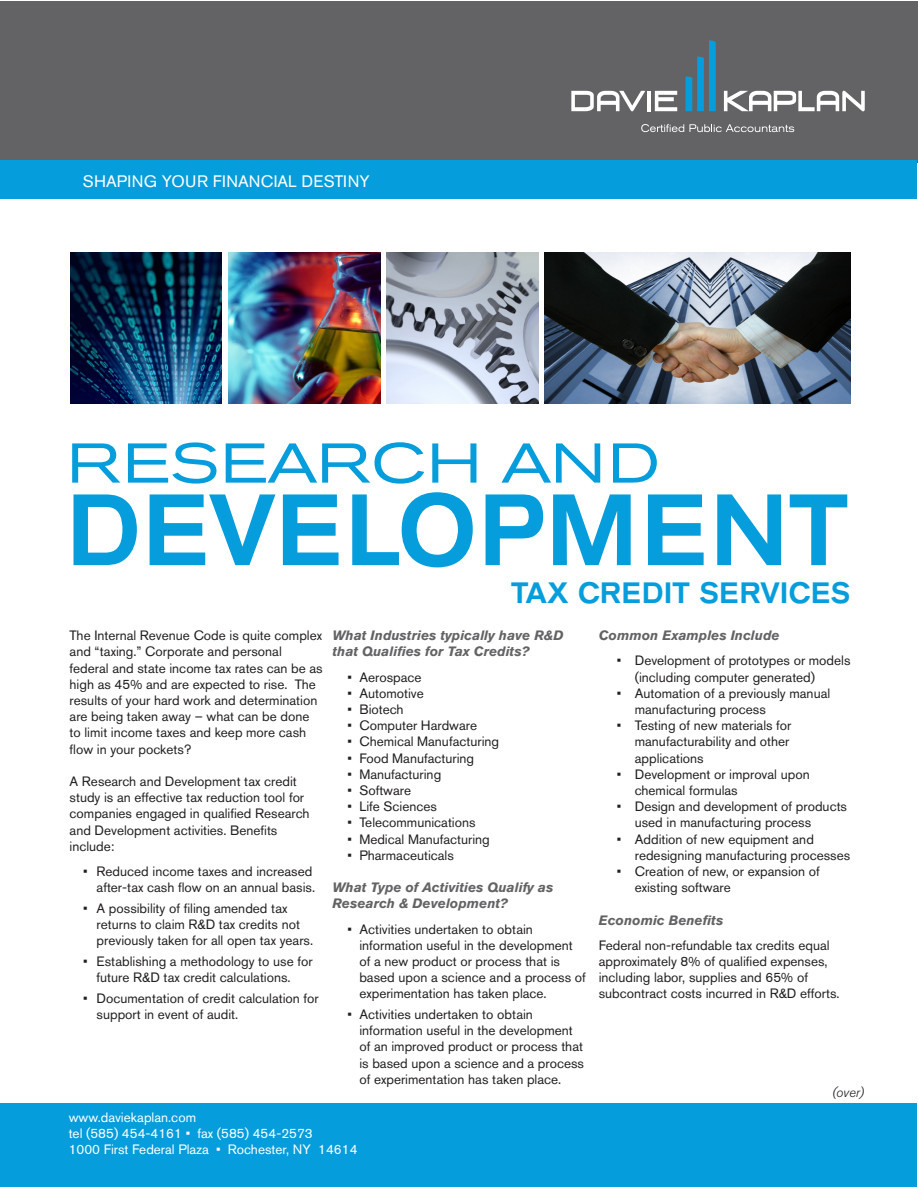
<style>
.page{position:relative;width:918px;height:1188px;background:#fff}
.page>*{position:absolute;margin:0;border:0;box-sizing:border-box;transform-origin:0 0}
.t1{font:500 expanded 100.05px "Akzidenz Grotesk BE";letter-spacing:.03em;color:#069ddc;scale:.82 1}
.t2{font:expanded 55.5px "Akzidenz Grotesk BE";letter-spacing:.02em;color:#069ddc;scale:1.07 1}
.t3{font:500 expanded 29.25px "Akzidenz Grotesk BE";letter-spacing:.03em;color:#069ddc;scale:.82 1}
.t4{font:16.5px "Akzidenz Grotesk BE";letter-spacing:.02em;color:#fff}
.t5{font:13.5px/16.2px "Akzidenz Grotesk BE";color:#231f20}
.t6{font:italic 700 13.5px/16.2px "Akzidenz Grotesk BE";color:#636366}
.t7{font:13.5px/16.2px "Akzidenz Grotesk BE";color:#fff}
.t8{font:italic 300 13.5px "Akzidenz Grotesk BE";color:#231f20}
</style>
<div class="page">
<div style="left:1px;top:1px;width:917px;height:162px;background:#636366"></div>
<svg style="left:641px;top:124px;width:153px;height:8px"></svg>
<svg style="left:686px;top:40px;width:30px;height:71px"></svg>
<svg style="left:571px;top:91px;width:74px;height:20px"></svg>
<hr style="left:647px;top:91px;width:3px;height:20px;background:#fff">
<svg style="left:655px;top:91px;width:22px;height:20px"></svg>
<svg style="left:724px;top:91px;width:141px;height:20px"></svg>
<div style="left:1px;top:161px;width:916px;height:38px;background:#069ddc"></div>
<div style="left:1px;top:1103px;width:916px;height:84px;background:#069ddc"></div>
<img style="left:71px;top:252px;width:151px;height:152px">
<img style="left:229px;top:252px;width:151px;height:152px">
<img style="left:387px;top:252px;width:151px;height:151px">
<img style="left:544px;top:252px;width:306px;height:152px">
<p class="t4" style="left:83px;top:171px;width:288px">SHAPING YOUR FINANCIAL DESTINY</p>
<h2 class="t2" style="left:67px;top:431px;width:555px">RESEARCH AND</h2>
<h1 class="t1" style="left:67px;top:472px;width:954px">DEVELOPMENT</h1>
<h3 class="t3" style="left:511px;top:575px;width:415px">tAX CREDIT SERVICES</h3>
<p class="t5" style="left:70px;top:627px;width:255px">The Internal Revenue Code is quite complex and “taxing.” Corporate and personal federal and state income tax rates can be as high as 45% and are expected to rise. The results of your hard work and determination are being taken away – what can be done to limit income taxes and keep more cash flow in your pockets?</p>
<p class="t5" style="left:70px;top:773px;width:241px">A Research and Development tax credit study is an effective tax reduction tool for companies engaged in qualified Research and Development activities. Benefits include:</p>
<p class="t5" style="left:83px;top:863px;width:233px;text-align:right">• Reduced income taxes and increased after-tax cash flow on an annual basis.</p>
<p class="t5" style="left:97px;top:900px;width:218px;text-indent:-14px">• A possibility of filing amended tax returns to claim R&amp;D tax credits not previously taken for all open tax years.</p>
<p class="t5" style="left:97px;top:953px;width:218px;text-indent:-14px">• Establishing a methodology to use for future R&amp;D tax credit calculations.</p>
<p class="t5" style="left:97px;top:990px;width:224px;text-indent:-14px">• Documentation of credit calculation for support in event of audit.</p>
<p class="t6" style="left:599px;top:627px;width:182px">Common Examples Include</p>
<p class="t5" style="left:635px;top:652px;width:217px;text-indent:-18px">• Development of prototypes or models (including computer generated)</p>
<p class="t5" style="left:635px;top:685px;width:197px;text-indent:-18px">• Automation of a previously manual manufacturing process</p>
<p class="t5" style="left:635px;top:717px;width:158px;text-indent:-18px">• Testing of new materials for manufacturability and other applications</p>
<p class="t5" style="left:635px;top:766px;width:176px;text-indent:-18px">• Development or improval upon chemical formulas</p>
<p class="t5" style="left:635px;top:798px;width:214px;text-indent:-18px">• Design and development of products used in manufacturing process</p>
<p class="t5" style="left:635px;top:831px;width:217px;text-indent:-18px">• Addition of new equipment and redesigning manufacturing processes</p>
<p class="t5" style="left:635px;top:863px;width:187px;text-indent:-18px">• Creation of new, or expansion of existing software</p>
<p class="t6" style="left:599px;top:912px;width:126px">Economic Benefits</p>
<p class="t5" style="left:599px;top:937px;width:242px">Federal non-refundable tax credits equal approximately 8% of qualified expenses, including labor, supplies and 65% of subcontract costs incurred in R&amp;D efforts.</p>
<p class="t6" style="left:332px;top:627px;width:233px">What Industries typically have R&amp;D that Qualifies for Tax Credits?</p>
<p class="t5" style="left:347px;top:669px;width:76px">• Aerospace</p>
<p class="t5" style="left:347px;top:685px;width:78px">• Automotive</p>
<p class="t5" style="left:347px;top:701px;width:58px">• Biotech</p>
<p class="t5" style="left:347px;top:717px;width:131px">• Computer Hardware</p>
<p class="t5" style="left:347px;top:733px;width:153px">• Chemical Manufacturing</p>
<p class="t5" style="left:347px;top:750px;width:128px">• Food Manufacturing</p>
<p class="t5" style="left:347px;top:766px;width:95px">• Manufacturing</p>
<p class="t5" style="left:347px;top:782px;width:65px">• Software</p>
<p class="t5" style="left:347px;top:798px;width:91px">• Life Sciences</p>
<p class="t5" style="left:347px;top:814px;width:130px">• Telecommunications</p>
<p class="t5" style="left:347px;top:831px;width:144px">• Medical Manufacturing</p>
<p class="t5" style="left:347px;top:847px;width:108px">• Pharmaceuticals</p>
<p class="t6" style="left:332px;top:879px;width:222px">What Type of Activities Qualify as<br>Research &amp; Development?</p>
<p class="t5" style="left:359px;top:921px;width:228px;text-indent:-12px">• Activities undertaken to obtain information useful in the development of a new product or process that is based upon a science and a process of experimentation has taken place.</p>
<p class="t5" style="left:359px;top:1006px;width:226px;text-indent:-12px">• Activities undertaken to obtain information useful in the development of an improved product or process that is based upon a science and a process of experimentation has taken place.</p>
<p class="t8" style="left:832px;top:1085px;width:33px">(over)</p>
<p class="t7" style="left:69px;top:1109px;width:290px">www.daviekaplan.com<br>tel (585) 454-4161 • fax (585) 454-2573<br>1000 First Federal Plaza • Rochester, NY 14614</p>
</div>
